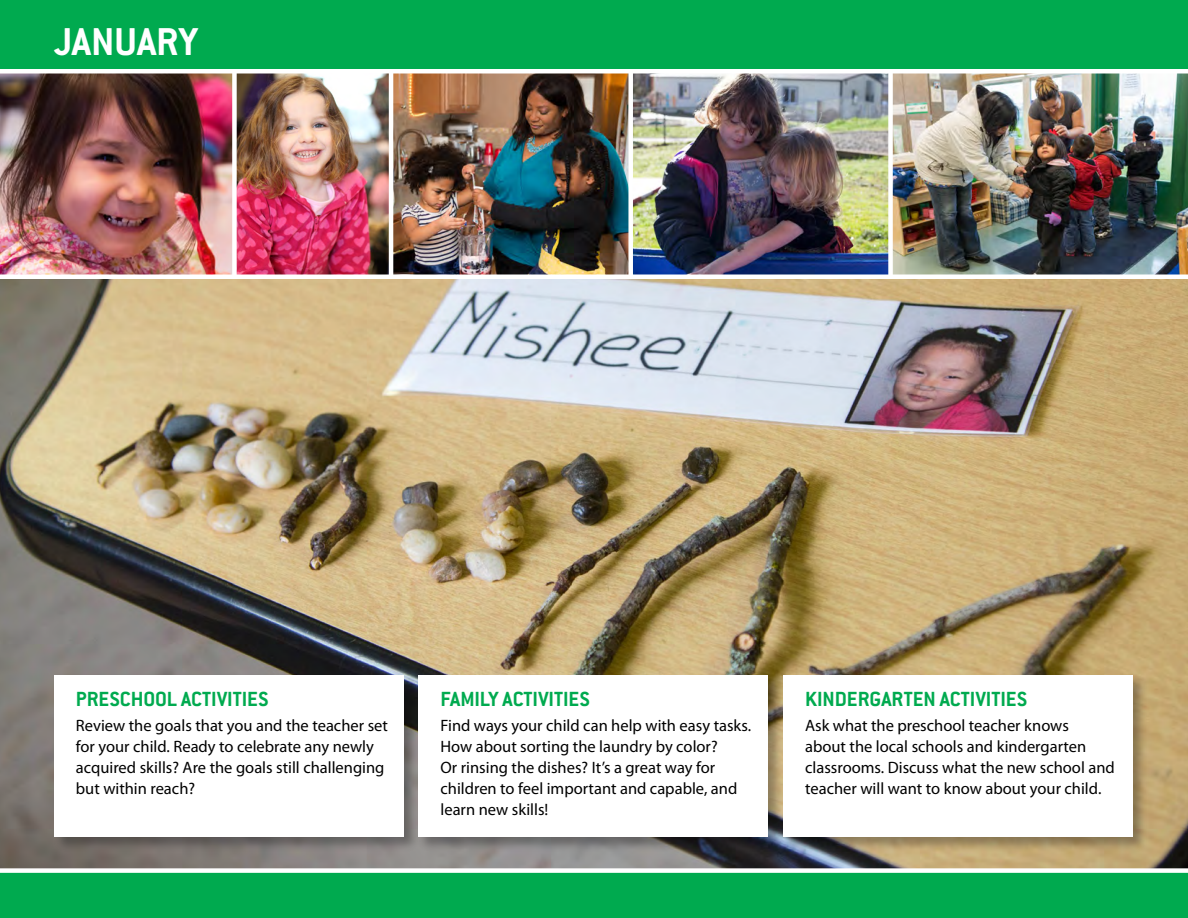
<style>
.page{position:relative;width:1188px;height:918px;background:#fff}
.page>*{position:absolute;margin:0;border:0;box-sizing:border-box;transform-origin:0 0}
.t1{font:700 42.6px "Conduit ITC";color:#fff}
.Green_subheads{font:700 22.5px "Conduit ITC";color:#00aa4f}
.Wall_body{font:16.5px/21px "Myriad Pro";color:#000}
</style>
<div class="page">
<img style="left:0;top:279px;width:1188px;height:589px">
<img style="left:393px;top:74px;width:495px;height:200px">
<img style="left:0;top:74px;width:389px;height:200px">
<img style="left:893px;top:74px;width:295px;height:200px">
<div style="left:232px;top:71px;width:5px;height:204px;background:#fff"></div>
<div style="left:628px;top:71px;width:5px;height:204px;background:#fff"></div>
<div style="left:0;top:872px;width:1188px;height:46px;background:#00aa4f"></div>
<div style="left:0;top:868px;width:1188px;height:5px;background:#fff"></div>
<div style="left:0;top:0;width:1188px;height:69px;background:#00aa4f"></div>
<div style="left:53px;top:674px;width:366px;height:179px;background:#000;opacity:.31"></div>
<div style="left:54px;top:675px;width:350px;height:162px;background:#fff"></div>
<div style="left:418px;top:674px;width:366px;height:179px;background:#000;opacity:.31"></div>
<div style="left:418px;top:675px;width:350px;height:162px;background:#fff"></div>
<div style="left:782px;top:674px;width:366px;height:179px;background:#000;opacity:.31"></div>
<div style="left:783px;top:675px;width:350px;height:162px;background:#fff"></div>
<p class="t1" style="left:54px;top:17px;width:145px">JANUARY</p>
<p class="Green_subheads" style="left:76px;top:685px;width:194px">PRESCHOOL ACTIVITIES</p>
<p class="Wall_body" style="left:76px;top:715px;width:314px">Review the goals that you and the teacher set for your child. Ready to celebrate any newly acquired skills? Are the goals still challenging but within reach?</p>
<p class="Green_subheads" style="left:441px;top:685px;width:151px">FAMILY ACTIVITIES</p>
<p class="Wall_body" style="left:441px;top:715px;width:312px">Find ways your child can help with easy tasks.<br>How about sorting the laundry by color?<br>Or rinsing the dishes? It’s a great way for children to feel important and capable, and learn new skills!</p>
<p class="Green_subheads" style="left:805px;top:685px;width:223px">KINDERGARTEN ACTIVITIES</p>
<p class="Wall_body" style="left:805px;top:715px;width:311px">Ask what the preschool teacher knows<br>about the local schools and kindergarten classrooms. Discuss what the new school and teacher will want to know about your child.</p>
</div>
